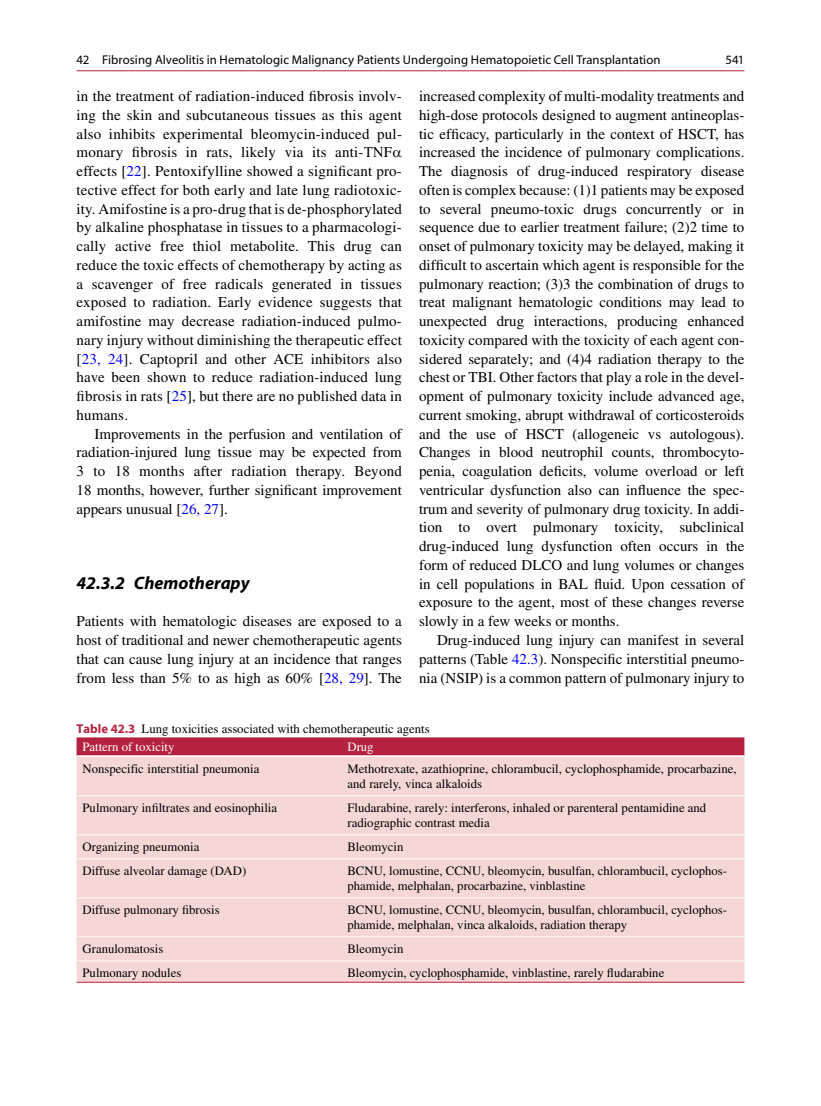
<style>
.page{position:relative;width:821px;height:1106px;background:#fff}
.page>*{position:absolute;margin:0;border:0;box-sizing:border-box;transform-origin:0 0}
.t1{font:italic 700 18px "Myriad";color:#000}
.t2{font:15px/18.8px "Times";letter-spacing:.01em;color:#000;text-align:justify}
.t3{font:12.75px/15px "Times";color:#000}
.t4{font:12.75px "Myriad";letter-spacing:.005em;color:#000}
.t5{font:12.75px "Times";color:#fff}
.s1{color:#0000fa}
.s2{font-family:"Myriad";font-weight:700;color:#b52240}
</style>
<div class="page">
<hr style="left:77px;top:70px;width:667px;height:1px;background:#b52240">
<div style="left:77px;top:737px;width:667px;height:18px;background:#b52240"></div>
<div style="left:77px;top:756px;width:667px;height:225px;background:#f5d8d6"></div>
<hr style="left:77px;top:834px;width:264px;height:1px;background:#fff">
<hr style="left:77px;top:858px;width:264px;height:1px;background:#fff">
<hr style="left:77px;top:897px;width:264px;height:1px;background:#fff">
<hr style="left:341px;top:834px;width:403px;height:1px;background:#fff">
<hr style="left:341px;top:858px;width:403px;height:1px;background:#fff">
<hr style="left:341px;top:897px;width:403px;height:1px;background:#fff">
<hr style="left:77px;top:795px;width:264px;height:1px;background:#fff">
<hr style="left:341px;top:795px;width:403px;height:1px;background:#fff">
<hr style="left:77px;top:936px;width:264px;height:1px;background:#fff">
<hr style="left:341px;top:936px;width:403px;height:1px;background:#fff">
<hr style="left:77px;top:960px;width:264px;height:1px;background:#fff">
<hr style="left:341px;top:960px;width:403px;height:1px;background:#fff">
<hr style="left:77px;top:981px;width:264px;height:1px;background:#b52240">
<hr style="left:341px;top:981px;width:403px;height:1px;background:#b52240">
<p class="t4" style="left:77px;top:54px;width:585px">42 Fibrosing Alveolitis in Hematologic Malignancy Patients Undergoing Hematopoietic Cell Transplantation</p>
<p class="t4" style="left:725px;top:54px;width:21px">541</p>
<p class="t2" style="left:77px;top:87px;width:327px">in the treatment of radiation-induced fibrosis involv&shy;ing the skin and subcutaneous tissues as this agent also inhibits experimental bleomycin-induced pul&shy;monary fibrosis in rats, likely via its anti-</p>
<p class="t2" style="left:419px;top:87px;width:327px">increased complexity of multi-modality treatments and high-dose protocols designed to augment antineoplas&shy;tic efficacy, particularly in the context of HSCT, has increased the incidence of pulmonary complications.<br>The diagnosis of drug-induced respiratory disease often is complex because: (1)1 patients may be exposed to several pneumo-toxic drugs concurrently or in sequence due to earlier treatment failure; (2)2 time to onset of pulmonary toxicity may be delayed, making it difficult to ascertain which agent is responsible for the pulmonary reaction; (3)3 the combination of drugs to treat malignant hematologic conditions may lead to unexpected drug interactions, producing enhanced toxicity compared with the toxicity of each agent con&shy;sidered separately; and (4)4 radiation therapy to the chest or TBI. Other factors that play a role in the devel&shy;opment of pulmonary toxicity include advanced age, current smoking, abrupt withdrawal of corticosteroids and the use of HSCT (allogeneic vs autologous).<br>Changes in blood neutrophil counts, thrombocyto&shy;penia, coagulation deficits, volume overload or left ventricular dysfunction also can influence the spec&shy;trum and severity of pulmonary drug toxicity. In addi&shy;tion to overt pulmonary toxicity, subclinical drug-induced lung dysfunction often occurs in the form of reduced DLCO and lung volumes or changes in cell populations in BAL fluid. Upon cessation of exposure to the agent, most of these changes reverse slowly in a few weeks or months.</p>
<p class="t2" style="left:419px;top:630px;width:327px;text-indent:18px">Drug-induced lung injury can manifest in several patterns (Table <span class="s1">42.3</span>). Nonspecific interstitial pneumo&shy;nia (NSIP) is a common pattern of pulmonary injury to</p>
<p class="t2" style="left:77px;top:143px;width:327px;text-align:left;text-indent:307px">F effects [<span class="s1">22</span>]. Pentoxifylline showed a significant pro&shy;tective effect for both early and late lung radiotoxic&shy;ity. Amifostine is a pro-drug that is de-phosphorylated by alkaline phosphatase in tissues to a pharmacologi&shy;cally active free thiol metabolite. This drug can reduce the toxic effects of chemotherapy by acting as a scavenger of free radicals generated in tissues exposed to radiation. Early evidence suggests that amifostine may decrease radiation-induced pulmo&shy;nary injury without diminishing the therapeutic effect [<span class="s1">23, 24</span>]. Captopril and other ACE inhibitors also have been shown to reduce radiation-induced lung fibrosis in rats [<span class="s1">25</span>], but there are no published data in humans.</p>
<p class="t2" style="left:77px;top:424px;width:327px;text-indent:18px">Improvements in the perfusion and ventilation of radiation-injured lung tissue may be expected from 3 to 18 months after radiation therapy. Beyond 18 months, however, further significant improvement appears unusual [<span class="s1">26, 27</span>].</p>
<p class="t1" style="left:77px;top:574px;width:175px">42.3.2 Chemotherapy</p>
<p class="t2" style="left:77px;top:612px;width:327px">Patients with hematologic diseases are exposed to a host of traditional and newer chemotherapeutic agents that can cause lung injury at an incidence that ranges from less than 5% to as high as 60% [<span class="s1">28, 29</span>]. The</p>
<p class="t3" style="left:77px;top:721px;width:354px"><span class="s2">Table 42.3</span> Lung toxicities associated with chemotherapeutic agents</p>
<p class="t5" style="left:83px;top:739px;width:93px">Pattern of toxicity</p>
<p class="t5" style="left:347px;top:739px;width:28px">Drug</p>
<p class="t3" style="left:83px;top:761px;width:178px">Nonspecific interstitial pneumonia</p>
<p class="t3" style="left:347px;top:761px;width:391px">Methotrexate, azathioprine, chlorambucil, cyclophosphamide, procarbazine, and rarely, vinca alkaloids</p>
<p class="t3" style="left:83px;top:800px;width:196px">Pulmonary infiltrates and eosinophilia</p>
<p class="t3" style="left:347px;top:800px;width:360px">Fludarabine, rarely: interferons, inhaled or parenteral pentamidine and radiographic contrast media</p>
<p class="t3" style="left:83px;top:839px;width:118px">Organizing pneumonia</p>
<p class="t3" style="left:347px;top:839px;width:57px">Bleomycin</p>
<p class="t3" style="left:83px;top:863px;width:165px">Diffuse alveolar damage (DAD)</p>
<p class="t3" style="left:347px;top:863px;width:381px">BCNU, lomustine, CCNU, bleomycin, busulfan, chlorambucil, cyclophos&shy;phamide, melphalan, procarbazine, vinblastine</p>
<p class="t3" style="left:83px;top:902px;width:139px">Diffuse pulmonary fibrosis</p>
<p class="t3" style="left:347px;top:902px;width:381px">BCNU, lomustine, CCNU, bleomycin, busulfan, chlorambucil, cyclophos&shy;phamide, melphalan, vinca alkaloids, radiation therapy</p>
<p class="t3" style="left:83px;top:941px;width:82px">Granulomatosis</p>
<p class="t3" style="left:347px;top:941px;width:57px">Bleomycin</p>
<p class="t3" style="left:83px;top:965px;width:100px">Pulmonary nodules</p>
<p class="t3" style="left:347px;top:965px;width:318px">Bleomycin, cyclophosphamide, vinblastine, rarely fludarabine</p>
</div>
